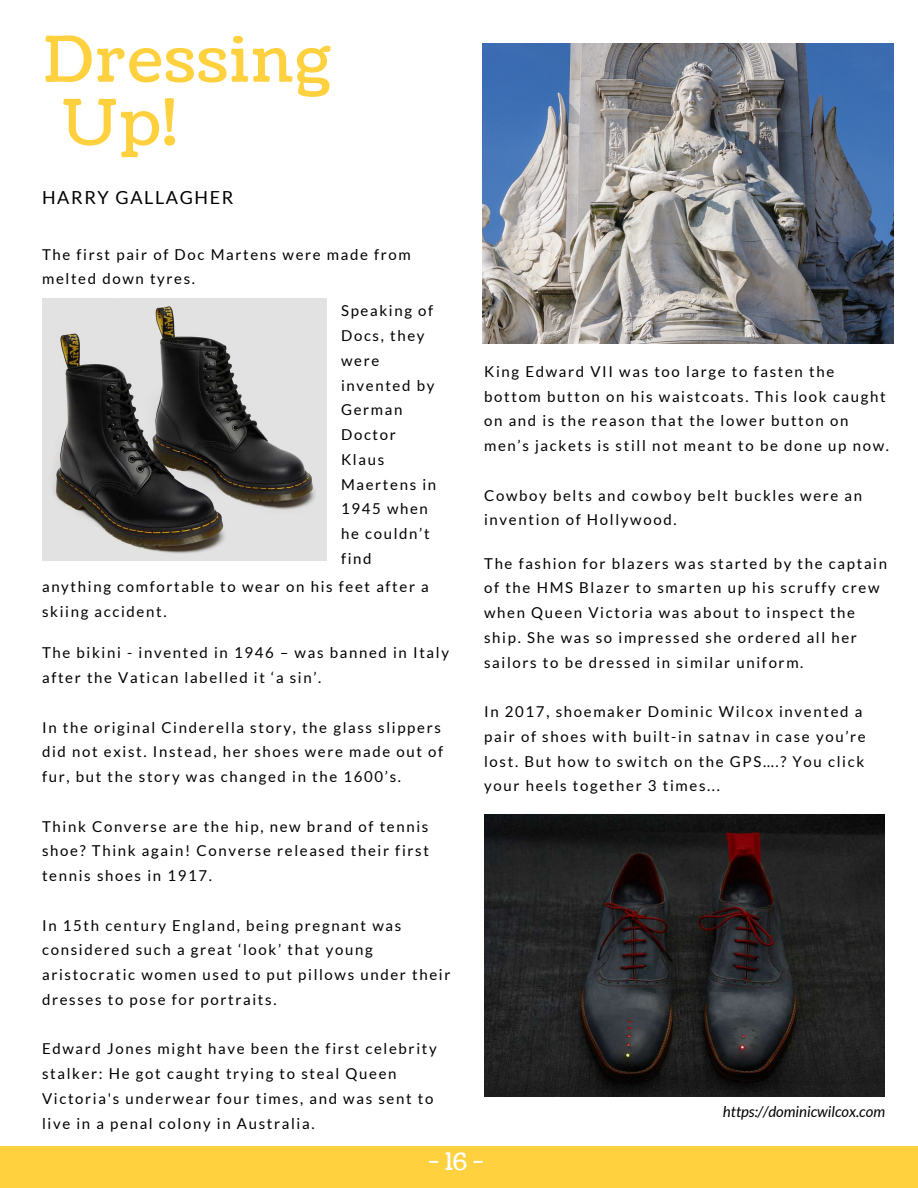
<style>
.page{position:relative;width:918px;height:1188px;background:#fff}
.page>*{position:absolute;margin:0;border:0;box-sizing:border-box;transform-origin:0 0}
.t1{font:63px "Coustard";letter-spacing:.04em;color:#ffd13f}
.t2{font:24px "Coustard";color:#fff}
.t3{font:18px "Lato";letter-spacing:.09em;color:#000}
.t4{font:15px/24.8px "Lato";letter-spacing:.11em;color:#000}
.t5{font:italic 15px "Lato";color:#000}
</style>
<div class="page">
<div style="left:0;top:1146px;width:918px;height:42px;background:#ffd13f"></div>
<img style="left:42px;top:299px;width:285px;height:262px">
<img style="left:484px;top:814px;width:401px;height:283px">
<img style="left:482px;top:44px;width:412px;height:299px">
<p class="t1" style="left:44px;top:17px;width:289px">Dressing</p>
<p class="t1" style="left:62px;top:80px;width:116px">Up!</p>
<p class="t3" style="left:42px;top:187px;width:193px">HARRY GALLAGHER</p>
<p class="t4" style="left:42px;top:241px;width:370px">The first pair of Doc Martens were made from melted down tyres.</p>
<p class="t4" style="left:341px;top:298px;width:97px">Speaking of<br>Docs, they were invented by<br>German<br>Doctor<br>Klaus<br>Maertens in<br>1945 when he couldn’t find</p>
<p class="t4" style="left:42px;top:574px;width:388px">anything comfortable to wear on his feet after a skiing accident.</p>
<p class="t4" style="left:42px;top:640px;width:408px">The bikini - invented in 1946 – was banned in Italy after the Vatican labelled it ‘a sin’.</p>
<p class="t4" style="left:42px;top:714px;width:403px">In the original Cinderella story, the glass slippers did not exist. Instead, her shoes were made out of fur, but the story was changed in the 1600’s.</p>
<p class="t4" style="left:42px;top:813px;width:388px;text-align:justify">Think Converse are the hip, new brand of tennis shoe? Think again! Converse released their first tennis shoes in 1917.</p>
<p class="t4" style="left:42px;top:912px;width:410px">In 15th century England, being pregnant was considered such a great ‘look’ that young aristocratic women used to put pillows under their dresses to pose for portraits.</p>
<p class="t4" style="left:42px;top:1036px;width:396px">Edward Jones might have been the first celebrity stalker: He got caught trying to steal Queen Victoria's underwear four times, and was sent to live in a penal colony in Australia.</p>
<p class="t4" style="left:484px;top:359px;width:406px">King Edward VII was too large to fasten the bottom button on his waistcoats. This look caught on and is the reason that the lower button on men’s jackets is still not meant to be done up now.</p>
<p class="t4" style="left:484px;top:482px;width:380px">Cowboy belts and cowboy belt buckles were an invention of Hollywood.</p>
<p class="t4" style="left:484px;top:550px;width:404px">The fashion for blazers was started by the captain of the HMS Blazer to smarten up his scruffy crew when Queen Victoria was about to inspect the ship. She was so impressed she ordered all her sailors to be dressed in similar uniform.</p>
<p class="t4" style="left:484px;top:699px;width:383px">In 2017, shoemaker Dominic Wilcox invented a pair of shoes with built-in satnav in case you’re lost. But how to switch on the GPS….? You click your heels together 3 times...</p>
<p class="t5" style="left:723px;top:1102px;width:164px">https://dominicwilcox.com</p>
<p class="t2" style="left:429px;top:1145px;width:56px">-16-</p>
</div>
